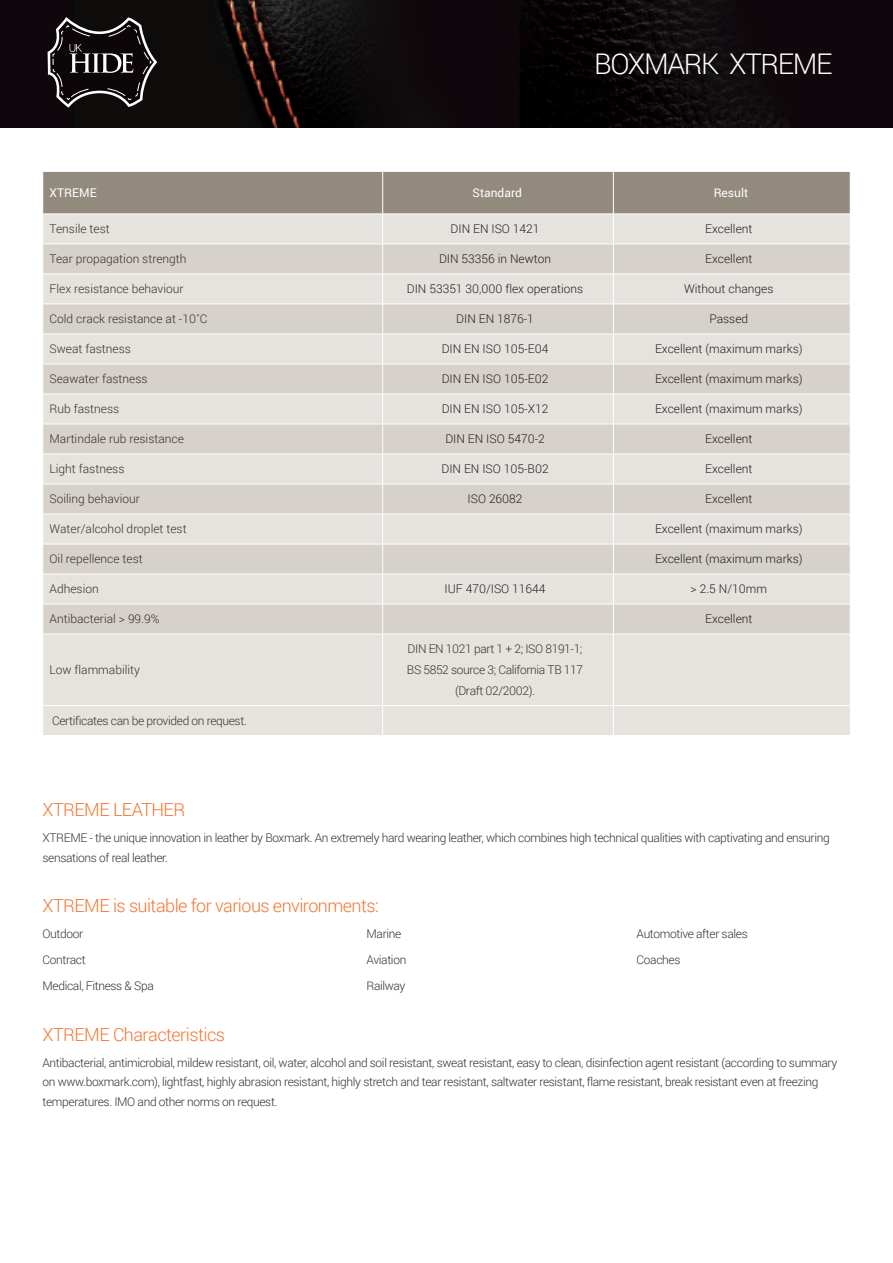
<style>
.page{position:relative;width:893px;height:1263px;background:#fff}
.page>*{position:absolute;margin:0;border:0;box-sizing:border-box;transform-origin:0 0}
.t1{font:300 28.5px "Roboto";letter-spacing:-.05em;color:#fff}
.t2{font:300 18px "Roboto";letter-spacing:-.03em;color:#f37531}
.t3{font:300 12px/19.5px "Roboto";letter-spacing:-.03em;color:#39312b}
.t4{font:300 12px "Roboto";color:#231f20}
.t5{font:300 12px "Roboto";color:#39312b}
.t6{font:12px "Roboto";color:#fff}
</style>
<div class="page">
<img style="left:0;top:0;width:893px;height:128px">
<svg style="left:48px;top:17px;width:109px;height:91px;background:#332e30"></svg>
<div style="left:43px;top:172px;width:807px;height:42px;background:#938a7e"></div>
<div style="left:43px;top:215px;width:807px;height:520px;background:#e6e3df"></div>
<svg style="left:43px;top:245px;width:807px;height:389px;background:#ded9d4"></svg>
<hr style="left:382px;top:172px;width:1px;height:42px;background:#fff">
<hr style="left:613px;top:172px;width:1px;height:42px;background:#fff">
<hr style="left:382px;top:214px;width:1px;height:30px;background:#fff">
<hr style="left:613px;top:214px;width:1px;height:30px;background:#fff">
<hr style="left:43px;top:244px;width:340px;height:1px;background:#fff">
<hr style="left:383px;top:244px;width:230px;height:1px;background:#fff">
<hr style="left:382px;top:244px;width:1px;height:30px;background:#fff">
<hr style="left:613px;top:244px;width:237px;height:1px;background:#fff">
<hr style="left:613px;top:244px;width:1px;height:30px;background:#fff">
<hr style="left:43px;top:274px;width:340px;height:1px;background:#fff">
<hr style="left:383px;top:274px;width:230px;height:1px;background:#fff">
<hr style="left:382px;top:274px;width:1px;height:30px;background:#fff">
<hr style="left:613px;top:274px;width:237px;height:1px;background:#fff">
<hr style="left:613px;top:274px;width:1px;height:30px;background:#fff">
<hr style="left:43px;top:304px;width:340px;height:1px;background:#fff">
<hr style="left:383px;top:304px;width:230px;height:1px;background:#fff">
<hr style="left:382px;top:304px;width:1px;height:30px;background:#fff">
<hr style="left:613px;top:304px;width:237px;height:1px;background:#fff">
<hr style="left:613px;top:304px;width:1px;height:30px;background:#fff">
<hr style="left:43px;top:334px;width:340px;height:1px;background:#fff">
<hr style="left:383px;top:334px;width:230px;height:1px;background:#fff">
<hr style="left:382px;top:334px;width:1px;height:30px;background:#fff">
<hr style="left:613px;top:334px;width:237px;height:1px;background:#fff">
<hr style="left:613px;top:334px;width:1px;height:30px;background:#fff">
<hr style="left:43px;top:364px;width:340px;height:1px;background:#fff">
<hr style="left:383px;top:364px;width:230px;height:1px;background:#fff">
<hr style="left:382px;top:364px;width:1px;height:30px;background:#fff">
<hr style="left:613px;top:364px;width:237px;height:1px;background:#fff">
<hr style="left:613px;top:364px;width:1px;height:30px;background:#fff">
<hr style="left:43px;top:394px;width:340px;height:1px;background:#fff">
<hr style="left:383px;top:394px;width:230px;height:1px;background:#fff">
<hr style="left:382px;top:394px;width:1px;height:30px;background:#fff">
<hr style="left:613px;top:394px;width:237px;height:1px;background:#fff">
<hr style="left:613px;top:394px;width:1px;height:30px;background:#fff">
<hr style="left:43px;top:424px;width:340px;height:1px;background:#fff">
<hr style="left:383px;top:424px;width:230px;height:1px;background:#fff">
<hr style="left:382px;top:424px;width:1px;height:30px;background:#fff">
<hr style="left:613px;top:424px;width:237px;height:1px;background:#fff">
<hr style="left:613px;top:424px;width:1px;height:30px;background:#fff">
<hr style="left:43px;top:454px;width:340px;height:1px;background:#fff">
<hr style="left:383px;top:454px;width:230px;height:1px;background:#fff">
<hr style="left:382px;top:454px;width:1px;height:30px;background:#fff">
<hr style="left:613px;top:454px;width:237px;height:1px;background:#fff">
<hr style="left:613px;top:454px;width:1px;height:30px;background:#fff">
<hr style="left:43px;top:484px;width:340px;height:1px;background:#fff">
<hr style="left:383px;top:484px;width:230px;height:1px;background:#fff">
<hr style="left:382px;top:484px;width:1px;height:30px;background:#fff">
<hr style="left:613px;top:484px;width:237px;height:1px;background:#fff">
<hr style="left:613px;top:484px;width:1px;height:30px;background:#fff">
<hr style="left:43px;top:514px;width:340px;height:1px;background:#fff">
<hr style="left:383px;top:514px;width:230px;height:1px;background:#fff">
<hr style="left:382px;top:514px;width:1px;height:30px;background:#fff">
<hr style="left:613px;top:514px;width:237px;height:1px;background:#fff">
<hr style="left:613px;top:514px;width:1px;height:30px;background:#fff">
<hr style="left:43px;top:544px;width:340px;height:1px;background:#fff">
<hr style="left:383px;top:544px;width:230px;height:1px;background:#fff">
<hr style="left:382px;top:544px;width:1px;height:30px;background:#fff">
<hr style="left:613px;top:544px;width:237px;height:1px;background:#fff">
<hr style="left:613px;top:544px;width:1px;height:30px;background:#fff">
<hr style="left:43px;top:574px;width:340px;height:1px;background:#fff">
<hr style="left:383px;top:574px;width:230px;height:1px;background:#fff">
<hr style="left:382px;top:574px;width:1px;height:30px;background:#fff">
<hr style="left:613px;top:574px;width:237px;height:1px;background:#fff">
<hr style="left:613px;top:574px;width:1px;height:30px;background:#fff">
<hr style="left:43px;top:604px;width:340px;height:1px;background:#fff">
<hr style="left:383px;top:604px;width:230px;height:1px;background:#fff">
<hr style="left:382px;top:604px;width:1px;height:30px;background:#fff">
<hr style="left:613px;top:604px;width:237px;height:1px;background:#fff">
<hr style="left:613px;top:604px;width:1px;height:30px;background:#fff">
<hr style="left:43px;top:634px;width:340px;height:1px;background:#fff">
<hr style="left:383px;top:634px;width:230px;height:1px;background:#fff">
<hr style="left:382px;top:634px;width:1px;height:71px;background:#fff">
<hr style="left:613px;top:634px;width:237px;height:1px;background:#fff">
<hr style="left:613px;top:634px;width:1px;height:71px;background:#fff">
<hr style="left:43px;top:705px;width:340px;height:1px;background:#fff">
<hr style="left:383px;top:705px;width:230px;height:1px;background:#fff">
<svg style="left:382px;top:706px;width:1px;height:29px"></svg>
<hr style="left:613px;top:705px;width:237px;height:1px;background:#fff">
<svg style="left:613px;top:706px;width:1px;height:29px"></svg>
<p class="t1" style="left:594px;top:44px;width:240px">BOXMARK XTREME</p>
<p class="t6" style="left:50px;top:184px;width:49px">XTREME</p>
<p class="t6" style="left:473px;top:184px;width:51px">Standard</p>
<p class="t6" style="left:714px;top:184px;width:36px">Result</p>
<p class="t5" style="left:50px;top:220px;width:62px">Tensile test</p>
<p class="t4" style="left:451px;top:220px;width:90px">DIN EN ISO 1421</p>
<p class="t4" style="left:705px;top:220px;width:49px">Excellent</p>
<p class="t5" style="left:50px;top:250px;width:139px">Tear propagation strength</p>
<p class="t4" style="left:439px;top:250px;width:114px">DIN 53356 in Newton</p>
<p class="t4" style="left:705px;top:250px;width:49px">Excellent</p>
<p class="t5" style="left:50px;top:280px;width:136px">Flex resistance behaviour</p>
<p class="t4" style="left:407px;top:280px;width:178px">DIN 53351 30,000 flex operations</p>
<p class="t4" style="left:684px;top:280px;width:91px">Without changes</p>
<p class="t5" style="left:50px;top:310px;width:160px">Cold crack resistance at -10˚C</p>
<p class="t4" style="left:456px;top:310px;width:79px">DIN EN 1876-1</p>
<p class="t4" style="left:709px;top:310px;width:40px">Passed</p>
<p class="t5" style="left:50px;top:340px;width:83px">Sweat fastness</p>
<p class="t4" style="left:442px;top:340px;width:108px">DIN EN ISO 105-E04</p>
<p class="t4" style="left:655px;top:340px;width:149px">Excellent (maximum marks)</p>
<p class="t5" style="left:50px;top:370px;width:100px">Seawater fastness</p>
<p class="t4" style="left:442px;top:370px;width:108px">DIN EN ISO 105-E02</p>
<p class="t4" style="left:655px;top:370px;width:149px">Excellent (maximum marks)</p>
<p class="t5" style="left:50px;top:400px;width:71px">Rub fastness</p>
<p class="t4" style="left:442px;top:400px;width:108px">DIN EN ISO 105-X12</p>
<p class="t4" style="left:655px;top:400px;width:149px">Excellent (maximum marks)</p>
<p class="t5" style="left:50px;top:430px;width:136px">Martindale rub resistance</p>
<p class="t4" style="left:445px;top:430px;width:101px">DIN EN ISO 5470-2</p>
<p class="t4" style="left:705px;top:430px;width:49px">Excellent</p>
<p class="t5" style="left:50px;top:460px;width:76px">Light fastness</p>
<p class="t4" style="left:441px;top:460px;width:109px">DIN EN ISO 105-B02</p>
<p class="t4" style="left:705px;top:460px;width:49px">Excellent</p>
<p class="t5" style="left:50px;top:490px;width:92px">Soiling behaviour</p>
<p class="t4" style="left:468px;top:490px;width:57px">ISO 26082</p>
<p class="t4" style="left:705px;top:490px;width:49px">Excellent</p>
<p class="t5" style="left:50px;top:520px;width:139px">Water/alcohol droplet test</p>
<p class="t4" style="left:655px;top:520px;width:149px">Excellent (maximum marks)</p>
<p class="t5" style="left:50px;top:550px;width:95px">Oil repellence test</p>
<p class="t4" style="left:655px;top:550px;width:149px">Excellent (maximum marks)</p>
<p class="t5" style="left:50px;top:580px;width:51px">Adhesion</p>
<p class="t4" style="left:445px;top:580px;width:102px">IUF 470/ISO 11644</p>
<p class="t4" style="left:691px;top:580px;width:78px">&gt; 2.5 N/10mm</p>
<p class="t5" style="left:50px;top:610px;width:112px">Antibacterial &gt; 99.9%</p>
<p class="t4" style="left:705px;top:610px;width:49px">Excellent</p>
<p class="t5" style="left:50px;top:661px;width:92px">Low flammability</p>
<p class="t3" style="left:52px;top:710px;width:196px">Certificates can be provided on request.</p>
<p class="t3" style="left:408px;top:639px;width:176px">DIN EN 1021 part 1 + 2; ISO 8191-1;</p>
<p class="t3" style="left:407px;top:659px;width:178px">BS 5852 source 3; California TB 117</p>
<p class="t3" style="left:455px;top:680px;width:81px">(Draft 02/2002).</p>
<p class="t2" style="left:43px;top:797px;width:144px">XTREME LEATHER</p>
<p class="t3" style="left:43px;top:828px;width:789px">XTREME - the unique innovation in leather by Boxmark. An extremely hard wearing leather, which combines high technical qualities with captivating and ensuring sensations of real leather.</p>
<p class="t2" style="left:43px;top:894px;width:338px">XTREME is suitable for various environments:</p>
<p class="t3" style="left:43px;top:924px;width:42px">Outdoor</p>
<p class="t3" style="left:367px;top:924px;width:36px">Marine</p>
<p class="t3" style="left:637px;top:924px;width:113px">Automotive after sales</p>
<p class="t3" style="left:43px;top:950px;width:45px">Contract</p>
<p class="t3" style="left:367px;top:950px;width:41px">Aviation</p>
<p class="t3" style="left:637px;top:950px;width:45px">Coaches</p>
<p class="t3" style="left:43px;top:976px;width:113px">Medical, Fitness &amp; Spa</p>
<p class="t3" style="left:367px;top:976px;width:40px">Railway</p>
<p class="t2" style="left:43px;top:1022px;width:184px">XTREME Characteristics</p>
<p class="t3" style="left:43px;top:1052px;width:796px">Antibacterial, antimicrobial, mildew resistant, oil, water, alcohol and soil resistant, sweat resistant, easy to clean, disinfection agent resistant (according to summary on www.boxmark.com), lightfast, highly abrasion resistant, highly stretch and tear resistant, saltwater resistant, flame resistant, break resistant even at freezing temperatures. IMO and other norms on request.</p>
</div>
